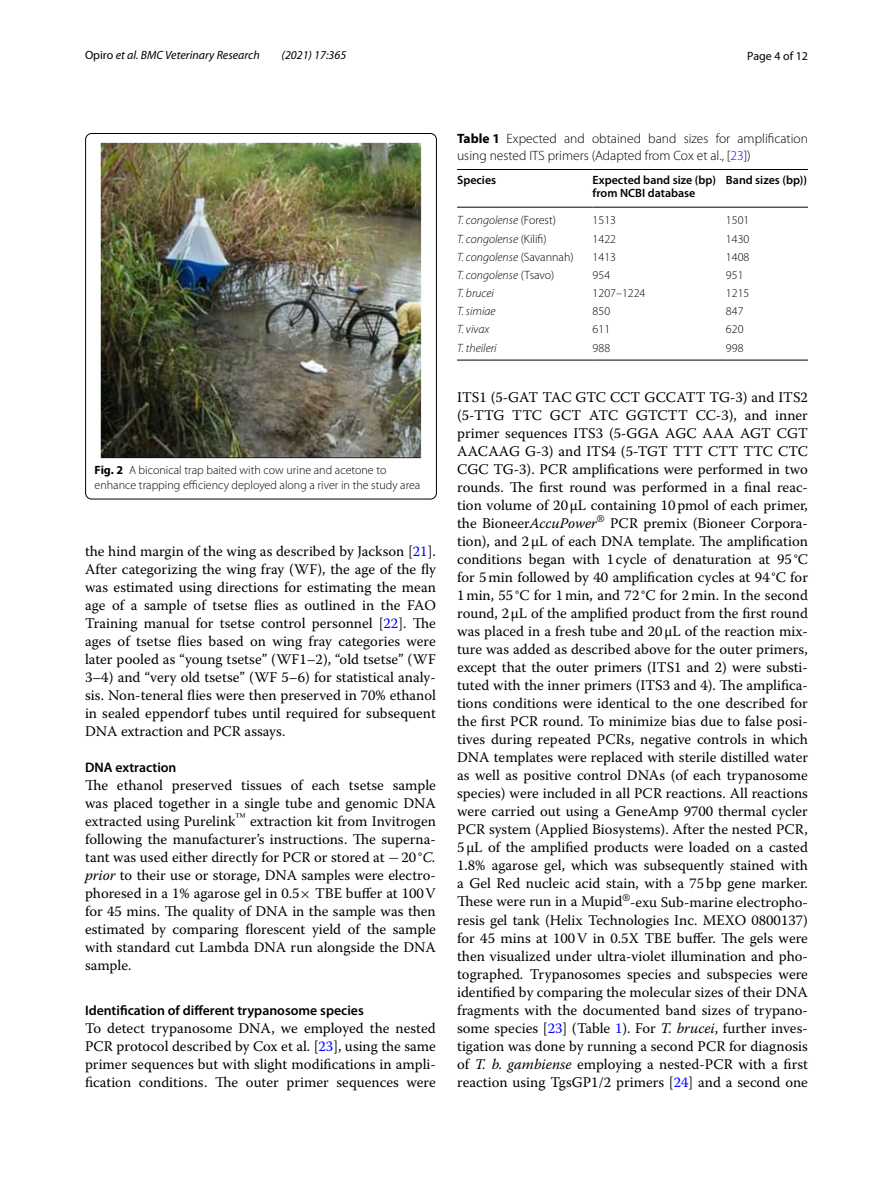
<style>
.page{position:relative;width:893px;height:1187px;background:#fff}
.page>*{position:absolute;margin:0;border:0;box-sizing:border-box;transform-origin:0 0}
.t1{font:14.7px/18px "Warnock Pro";color:#000;text-align:justify}
.t2{font:600 13.8px "Myriad Pro";color:#000}
.t3{font:300 13.5px/16.5px "Myriad Pro";color:#000}
.t4{font:300 12px/15px "Myriad Pro";color:#000}
.t5{font:italic 300 12px "Myriad Pro";color:#000}
.t6{font:600 12px/13.5px "Myriad Pro";color:#000}
.t7{font:italic 12px "Myriad Pro";color:#000}
.t8{font:12px "Myriad Pro";color:#000}
.s1{font-style:normal}
.s2{font-weight:700}
.s3{color:#00f}
.s4{font-family:"MTSY"}
.s5{font-style:italic}
</style>
<div class="page">
<img style="left:100px;top:142px;width:322px;height:317px">
<div style="left:85px;top:133px;width:352px;height:366px;border:1px solid #000;border-radius:6px"></div>
<hr style="left:457px;top:169px;width:136px;height:1px;background:#000">
<hr style="left:457px;top:207px;width:136px;height:1px;background:#000">
<hr style="left:593px;top:169px;width:133px;height:1px;background:#000">
<hr style="left:593px;top:207px;width:133px;height:1px;background:#000">
<hr style="left:726px;top:169px;width:82px;height:1px;background:#000">
<hr style="left:726px;top:207px;width:82px;height:1px;background:#000">
<hr style="left:457px;top:360px;width:136px;height:1px;background:#000">
<hr style="left:593px;top:360px;width:133px;height:1px;background:#000">
<hr style="left:726px;top:360px;width:82px;height:1px;background:#000">
<p class="t7" style="left:85px;top:48px;width:176px"><span class="s1">Opiro</span> et al. BMC Veterinary Research</p>
<p class="t7" style="left:282px;top:48px;width:66px">(2021) 17:365</p>
<p class="t8" style="left:747px;top:48px;width:62px">Page 4 of 12</p>
<p class="t4" style="left:95px;top:462px;width:327px"><span class="s2">Fig. 2</span> A biconical trap baited with cow urine and acetone to enhance trapping efficiency deployed along a river in the study area</p>
<p class="t1" style="left:85px;top:541px;width:352px">the hind margin of the wing as described by Jackson [<span class="s3">21</span>].<br>After categorizing the wing fray (WF), the age of the fly was estimated using directions for estimating the mean age of a sample of tsetse flies as outlined in the FAO Training manual for tsetse control personnel [<span class="s3">22</span>]. The ages of tsetse flies based on wing fray categories were later pooled as “young tsetse” (WF1–2), “old tsetse” (WF 3–4) and “very old tsetse” (WF 5–6) for statistical analy&shy;sis. Non-teneral flies were then preserved in 70% ethanol in sealed eppendorf tubes until required for subsequent DNA extraction and PCR assays.</p>
<p class="t2" style="left:85px;top:758px;width:93px">DNA extraction</p>
<p class="t1" style="left:85px;top:775px;width:352px">The ethanol preserved tissues of each tsetse sample was placed together in a single tube and genomic DNA extracted using Purelink<sup>™</sup> extraction kit from Invitrogen following the manufacturer’s instructions. The superna&shy;tant was used either directly for PCR or stored at <span class="s4">−</span>20°<span class="s5">C. prior</span> to their use or storage, DNA samples were electro&shy;phoresed in a 1% agarose gel in 0.5<span class="s4">×</span> TBE buffer at 100V for 45 mins. The quality of DNA in the sample was then estimated by comparing florescent yield of the sample with standard cut Lambda DNA run alongside the DNA sample.</p>
<p class="t2" style="left:85px;top:1001px;width:280px">Identification of different trypanosome species</p>
<p class="t1" style="left:85px;top:1018px;width:352px">To detect trypanosome DNA, we employed the nested PCR protocol described by Cox et al. [<span class="s3">23</span>], using the same primer sequences but with slight modifications in ampli&shy;fication conditions. The outer primer sequences were</p>
<p class="t3" style="left:457px;top:130px;width:352px"><span class="s2">Table 1</span> Expected and obtained band sizes for amplification using nested ITS primers (Adapted from Cox et al., [<span class="s3">23</span>])</p>
<p class="t6" style="left:457px;top:173px;width:41px">Species</p>
<p class="t6" style="left:593px;top:173px;width:125px">Expected band size (bp) from NCBI database</p>
<p class="t6" style="left:726px;top:173px;width:83px">Band sizes (bp))</p>
<p class="t5" style="left:457px;top:214px;width:100px">T. congolense <span class="s1">(Forest)</span></p>
<p class="t4" style="left:593px;top:213px;width:25px">1513</p>
<p class="t4" style="left:726px;top:213px;width:25px">1501</p>
<p class="t5" style="left:457px;top:232px;width:91px">T. congolense <span class="s1">(Kilifi)</span></p>
<p class="t4" style="left:593px;top:231px;width:25px">1422</p>
<p class="t4" style="left:726px;top:231px;width:25px">1430</p>
<p class="t5" style="left:457px;top:250px;width:118px">T. congolense <span class="s1">(Savannah)</span></p>
<p class="t4" style="left:593px;top:249px;width:25px">1413</p>
<p class="t4" style="left:726px;top:249px;width:25px">1408</p>
<p class="t5" style="left:457px;top:268px;width:99px">T. congolense <span class="s1">(Tsavo)</span></p>
<p class="t4" style="left:593px;top:267px;width:19px">954</p>
<p class="t4" style="left:726px;top:267px;width:19px">951</p>
<p class="t5" style="left:457px;top:286px;width:38px">T. brucei</p>
<p class="t4" style="left:593px;top:285px;width:54px">1207–1224</p>
<p class="t4" style="left:726px;top:285px;width:25px">1215</p>
<p class="t5" style="left:457px;top:305px;width:40px">T. simiae</p>
<p class="t4" style="left:593px;top:304px;width:19px">850</p>
<p class="t4" style="left:726px;top:304px;width:19px">847</p>
<p class="t5" style="left:457px;top:323px;width:34px">T. vivax</p>
<p class="t4" style="left:593px;top:322px;width:19px">611</p>
<p class="t4" style="left:726px;top:322px;width:19px">620</p>
<p class="t5" style="left:457px;top:341px;width:41px">T. theileri</p>
<p class="t4" style="left:593px;top:340px;width:19px">988</p>
<p class="t4" style="left:726px;top:340px;width:19px">998</p>
<p class="t1" style="left:457px;top:388px;width:352px">ITS1 (5-GAT TAC GTC CCT GCCATT TG-3) and ITS2 (5-TTG TTC GCT ATC GGTCTT CC-3), and inner primer sequences ITS3 (5-GGA AGC AAA AGT CGT AACAAG G-3) and ITS4 (5-TGT TTT CTT TTC CTC CGC TG-3). PCR amplifications were performed in two rounds. The first round was performed in a final reac&shy;tion volume of 20μL containing 10pmol of each primer, the Bioneer<span class="s5">AccuPower</span><sup>®</sup> PCR premix (Bioneer Corpora&shy;tion), and 2μL of each DNA template. The amplification conditions began with 1cycle of denaturation at 95°C for 5min followed by 40 amplification cycles at 94°C for 1min, 55°C for 1min, and 72°C for 2min. In the second round, 2μL of the amplified product from the first round was placed in a fresh tube and 20μL of the reaction mix&shy;ture was added as described above for the outer primers, except that the outer primers (ITS1 and 2) were substi&shy;tuted with the inner primers (ITS3 and 4). The amplifica&shy;tions conditions were identical to the one described for the first PCR round. To minimize bias due to false posi&shy;tives during repeated PCRs, negative controls in which DNA templates were replaced with sterile distilled water as well as positive control DNAs (of each trypanosome species) were included in all PCR reactions. All reactions were carried out using a GeneAmp 9700 thermal cycler PCR system (Applied Biosystems). After the nested PCR, 5μL of the amplified products were loaded on a casted 1.8% agarose gel, which was subsequently stained with a Gel Red nucleic acid stain, with a 75bp gene marker.<br>These were run in a Mupid<sup>®</sup>-exu Sub-marine electropho&shy;resis gel tank (Helix Technologies Inc. MEXO 0800137) for 45 mins at 100V in 0.5X TBE buffer. The gels were then visualized under ultra-violet illumination and pho&shy;tographed. Trypanosomes species and subspecies were identified by comparing the molecular sizes of their DNA fragments with the documented band sizes of trypano&shy;some species [<span class="s3">23</span>] (Table <span class="s3">1</span>). For <span class="s5">T. brucei</span>, further inves&shy;tigation was done by running a second PCR for diagnosis of <span class="s5">T. b. gambiense</span> employing a nested-PCR with a first reaction using TgsGP1/2 primers [<span class="s3">24</span>] and a second one</p>
</div>
